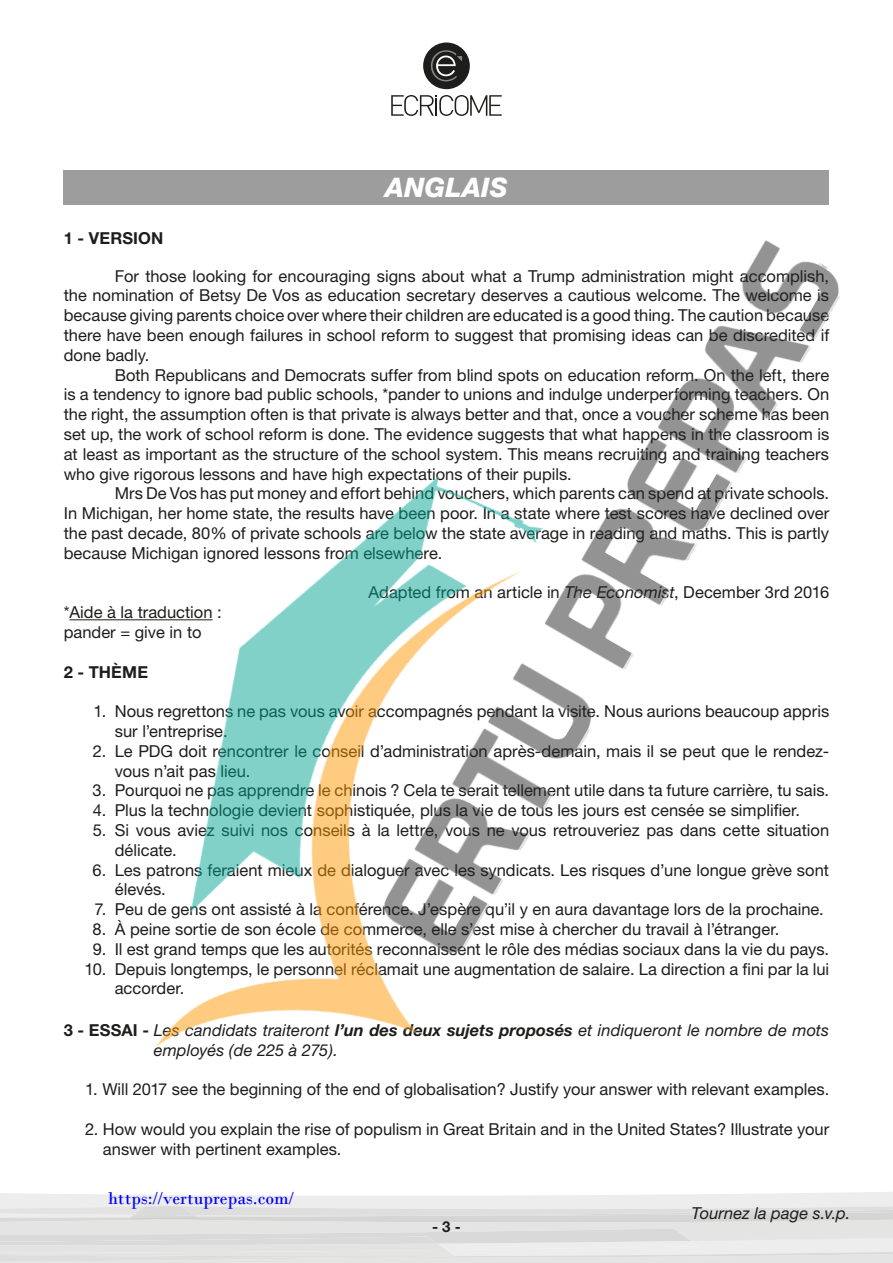
<style>
.page{position:relative;width:893px;height:1263px;background:#fff}
.page>*{position:absolute;margin:0;border:0;box-sizing:border-box;transform-origin:0 0}
.t1{font:italic 800 27px "Helvetica Neue";color:#fff}
.t2{font:18px "Bodoni";color:#00f}
.TEXTE_COURANT{font:16.5px/19.8px "Helvetica Neue";color:#1d1d1b}
.t3{font:italic 16.5px/19.8px "Helvetica Neue";letter-spacing:.005em;color:#1d1d1b}
.t4{font:700 16.5px "Helvetica Neue";letter-spacing:.01em;color:#1d1d1b}
.t5{font:700 15px "Helvetica Neue";color:#1d1d1b}
.s1{font-style:italic}
.s2{font-weight:700;font-style:normal}
.s3{font-weight:700}
</style>
<div class="page">
<svg style="left:0;top:1192px;width:893px;height:71px;background:#e4e4e4"></svg>
<div style="left:423px;top:43px;width:47px;height:46px;background:#1d1d1b;border-radius:50%"></div>
<svg style="left:431px;top:50px;width:31px;height:31px"></svg>
<svg style="left:391px;top:95px;width:111px;height:13px"></svg>
<img style="left:63px;top:108px;width:777px;height:940px">
<p class="t1" style="left:385px;top:171px;width:124px">ANGLAIS</p>
<p class="t4" style="left:64px;top:228px;width:101px">1 - VERSION</p>
<p class="TEXTE_COURANT" style="left:64px;top:265px;width:767px;text-align:justify;text-indent:51px">For those looking for encouraging signs about what a Trump administration might accomplish, the nomination of Betsy De Vos as education secretary deserves a cautious welcome. The welcome is because giving parents choice over where their children are educated is a good thing. The caution because there have been enough failures in school reform to suggest that promising ideas can be discredited if done badly.</p>
<p class="TEXTE_COURANT" style="left:64px;top:364px;width:767px;text-align:justify;text-indent:51px">Both Republicans and Democrats suffer from blind spots on education reform. On the left, there is a tendency to ignore bad public schools, *pander to unions and indulge underperforming teachers. On the right, the assumption often is that private is always better and that, once a voucher scheme has been set up, the work of school reform is done. The evidence suggests that what happens in the classroom is at least as important as the structure of the school system. This means recruiting and training teachers who give rigorous lessons and have high expectations of their pupils.</p>
<p class="TEXTE_COURANT" style="left:64px;top:483px;width:767px;text-align:justify;text-indent:51px">Mrs De Vos has put money and effort behind vouchers, which parents can spend at private schools.<br>In Michigan, her home state, the results have been poor. In a state where test scores have declined over the past decade, 80% of private schools are below the state average in reading and maths. This is partly because Michigan ignored lessons from elsewhere.</p>
<p class="TEXTE_COURANT" style="left:369px;top:582px;width:462px">Adapted from an article in <span class="s1">The Economist</span>, December 3rd 2016</p>
<p class="TEXTE_COURANT" style="left:64px;top:602px;width:159px">*Aide à la traduction :</p>
<p class="TEXTE_COURANT" style="left:64px;top:622px;width:139px">pander = give in to</p>
<p class="t4" style="left:64px;top:661px;width:86px">2 - THÈME</p>
<p class="TEXTE_COURANT" style="left:115px;top:701px;width:716px;text-indent:-21px">1. Nous regrettons ne pas vous avoir accompagnés pendant la visite. Nous aurions beaucoup appris sur l’entreprise.</p>
<p class="TEXTE_COURANT" style="left:115px;top:741px;width:716px;text-indent:-22px">2. Le PDG doit rencontrer le conseil d’administration après-demain, mais il se peut que le rendez&shy;vous n’ait pas lieu.</p>
<p class="TEXTE_COURANT" style="left:93px;top:780px;width:738px">3. Pourquoi ne pas apprendre le chinois ? Cela te serait tellement utile dans ta future carrière, tu sais.</p>
<p class="TEXTE_COURANT" style="left:93px;top:800px;width:709px">4. Plus la technologie devient sophistiquée, plus la vie de tous les jours est censée se simplifier.</p>
<p class="TEXTE_COURANT" style="left:115px;top:820px;width:716px;text-indent:-22px">5. Si vous aviez suivi nos conseils à la lettre, vous ne vous retrouveriez pas dans cette situation délicate.</p>
<p class="TEXTE_COURANT" style="left:115px;top:859px;width:716px;text-indent:-22px">6. Les patrons feraient mieux de dialoguer avec les syndicats. Les risques d’une longue grève sont élevés.</p>
<p class="TEXTE_COURANT" style="left:94px;top:899px;width:731px">7. Peu de gens ont assisté à la conférence. J’espère qu’il y en aura davantage lors de la prochaine.</p>
<p class="TEXTE_COURANT" style="left:93px;top:919px;width:688px">8. À peine sortie de son école de commerce, elle s’est mise à chercher du travail à l’étranger.</p>
<p class="TEXTE_COURANT" style="left:93px;top:939px;width:738px">9. Il est grand temps que les autorités reconnaissent le rôle des médias sociaux dans la vie du pays.</p>
<p class="TEXTE_COURANT" style="left:115px;top:958px;width:716px;text-indent:-30px">10. Depuis longtemps, le personnel réclamait une augmentation de salaire. La direction a fini par la lui accorder.</p>
<p class="t3" style="left:154px;top:1020px;width:677px;text-indent:-90px"><span class="s2">3 - ESSAI -</span> Les candidats traiteront <span class="s3">l’un des deux sujets proposés</span> et indiqueront le nombre de mots employés (de 225 à 275).</p>
<p class="TEXTE_COURANT" style="left:85px;top:1079px;width:746px">1. Will 2017 see the beginning of the end of globalisation? Justify your answer with relevant examples.</p>
<p class="TEXTE_COURANT" style="left:103px;top:1119px;width:728px;text-indent:-18px">2. How would you explain the rise of populism in Great Britain and in the United States? Illustrate your answer with pertinent examples.</p>
<p class="t2" style="left:108px;top:1188px;width:187px">https://vertuprepas.com/</p>
<p class="t3" style="left:692px;top:1203px;width:160px">Tournez la page s.v.p.</p>
<p class="t5" style="left:432px;top:1217px;width:30px">- 3 -</p>
</div>
